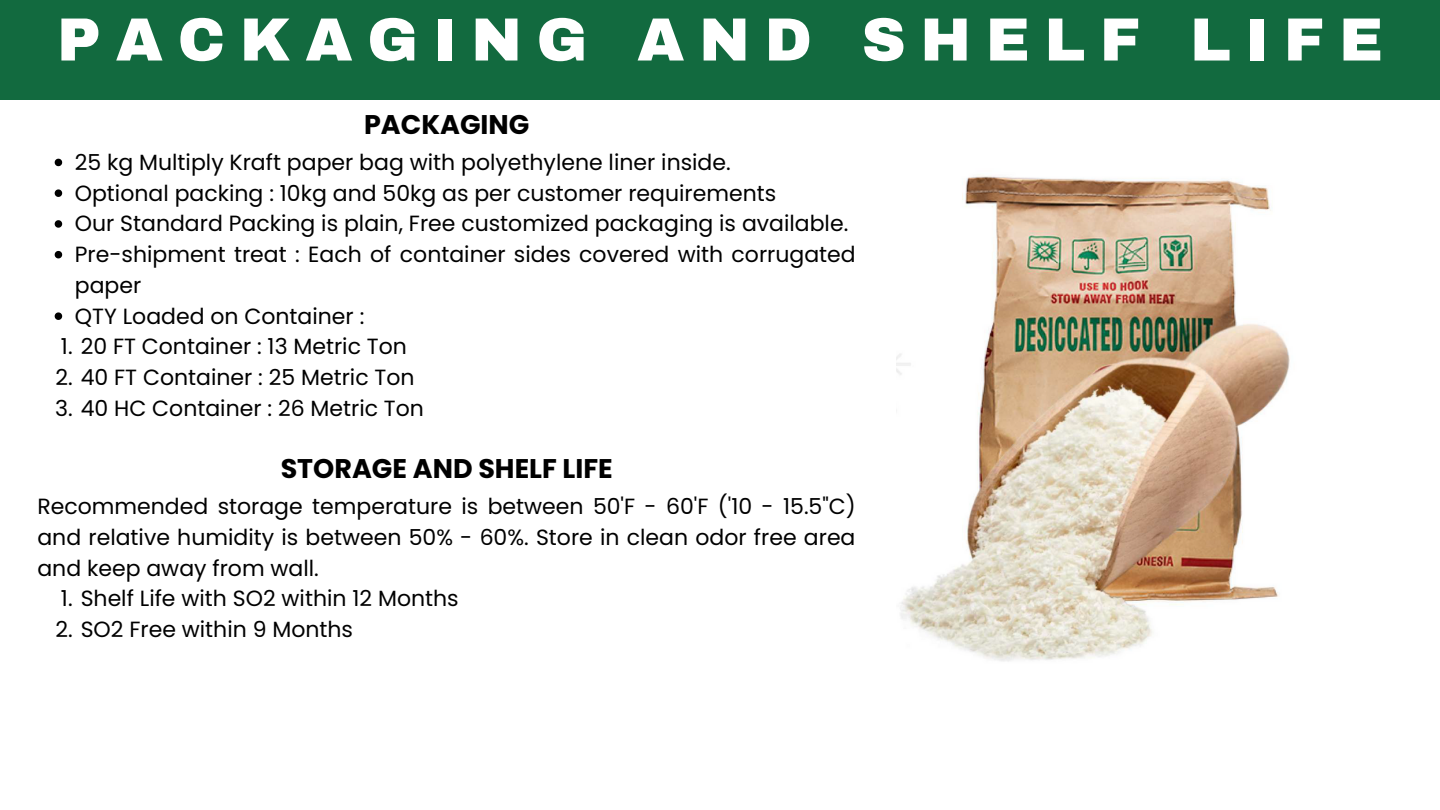
<style>
.page{position:relative;width:1440px;height:810px;background:#fff}
.page>*{position:absolute;margin:0;border:0;box-sizing:border-box;transform-origin:0 0}
.t1{font:900 61px "Archivo";letter-spacing:.24em;color:#fff}
.t2{font:700 27px "Poppins";color:#000}
.t3{font:22px/30.8px "Poppins";color:#000}
</style>
<div class="page">
<div style="left:0;top:0;width:1440px;height:100px;background:#126a3f"></div>
<img style="left:896px;top:175px;width:394px;height:487px">
<svg style="left:55px;top:159px;width:7px;height:7px"></svg>
<svg style="left:55px;top:189px;width:7px;height:8px"></svg>
<svg style="left:55px;top:220px;width:7px;height:8px"></svg>
<svg style="left:55px;top:251px;width:7px;height:7px"></svg>
<svg style="left:55px;top:312px;width:7px;height:8px"></svg>
<p class="t1" style="left:57px;top:7px;width:1328px">PACKAGING AND SHELF LIFE</p>
<p class="t2" style="left:364px;top:105px;width:167px">PACKAGING</p>
<p class="t3" style="left:75px;top:147px;width:657px">25 kg Multiply Kraft paper bag with polyethylene liner inside.</p>
<p class="t3" style="left:75px;top:178px;width:703px">Optional packing : 10kg and 50kg as per customer requirements</p>
<p class="t3" style="left:75px;top:208px;width:775px">Our Standard Packing is plain, Free customized packaging is available.</p>
<p class="t3" style="left:75px;top:239px;width:782px">Pre-shipment treat : Each of container sides covered with corrugated paper</p>
<p class="t3" style="left:75px;top:301px;width:291px">QTY Loaded on Container :</p>
<p class="t3" style="left:61px;top:331px;width:348px">1. 20 FT Container : 13 Metric Ton</p>
<p class="t3" style="left:55px;top:362px;width:361px">2. 40 FT Container : 25 Metric Ton</p>
<p class="t3" style="left:55px;top:393px;width:370px">3. 40 HC Container : 26 Metric Ton</p>
<p class="t2" style="left:281px;top:449px;width:334px">STORAGE AND SHELF LIFE</p>
<p class="t3" style="left:37px;top:491px;width:820px;text-align:justify">Recommended storage temperature is between 50'F - 60'F ('10 - 15.5"C) and relative humidity is between 50% - 60%. Store in clean odor free area and keep away from wall.</p>
<p class="t3" style="left:61px;top:583px;width:399px">1. Shelf Life with SO2 within 12 Months</p>
<p class="t3" style="left:55px;top:614px;width:299px">2. SO2 Free within 9 Months</p>
</div>
